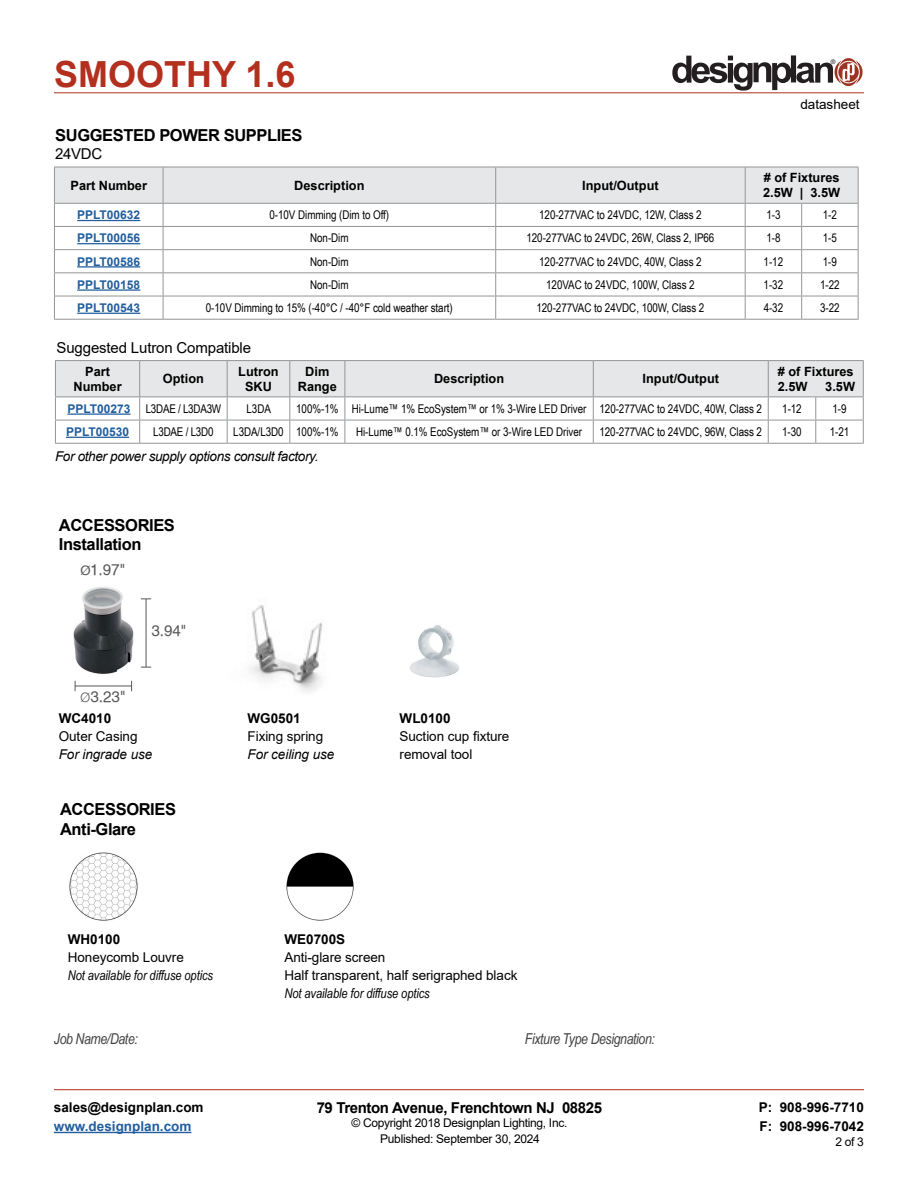
<style>
.page{position:relative;width:918px;height:1188px;background:#fff}
.page>*{position:absolute;margin:0;border:0;box-sizing:border-box;transform-origin:0 0}
.t1{font:700 36px "Arial";color:#b32f1e}
.t2{font:700 16.5px/19.8px "Arial";letter-spacing:-.025em;color:#000}
.t3{font:15.3px "Helvetica";color:#575756}
.t4{font:italic 15px "Arial Narrow";letter-spacing:-.025em;color:#414042}
.t5{font:700 15px "Arial";letter-spacing:-.025em;color:#000}
.t6{font:15px "Arial";letter-spacing:-.01em;color:#000}
.t7{font:13.5px/18px "Arial";letter-spacing:-.005em;color:#000}
.t8{font:700 13.5px/19.5px "Arial";color:#000}
.t9{font:italic 13.5px "Arial Narrow";letter-spacing:-.005em;color:#000}
.t10{font:italic 13.5px "Arial";letter-spacing:-.025em;color:#000}
.t11{font:italic 13.5px "Arial";letter-spacing:-.005em;color:#000}
.t12{font:700 13.5px "Arial";color:#215e9e}
.t13{font:700 12.75px/15px "Arial";color:#000;text-align:center}
.t14{font:12px "Arial Narrow";letter-spacing:-.005em;color:#000}
.t15{font:12px "Arial";letter-spacing:-.025em;color:#000}
.t16{font:700 12px "Arial";color:#215e9e}
.t17{font:6.3px "Helvetica";color:#231f20}
.s1{font-size:13.05px}
.s2{font-family:"Helvetica Neue";font-weight:300;font-size:13.05px}
</style>
<div class="page">
<hr style="left:54px;top:93px;width:810px;height:1px;background:#b32f1e">
<hr style="left:54px;top:1089px;width:810px;height:1px;background:#b32f1e">
<hr style="left:54px;top:1132px;width:137px;height:1px;background:#215e9e">
<svg style="left:672px;top:55px;width:191px;height:36px"></svg>
<hr style="left:54px;top:319px;width:109px;height:1px;background:#939598">
<hr style="left:163px;top:319px;width:333px;height:1px;background:#939598">
<hr style="left:496px;top:319px;width:249px;height:1px;background:#939598">
<hr style="left:745px;top:319px;width:57px;height:1px;background:#939598">
<hr style="left:802px;top:319px;width:57px;height:1px;background:#939598">
<svg style="left:54px;top:168px;width:805px;height:151px"></svg>
<hr style="left:54px;top:167px;width:109px;height:1px;background:#939598">
<hr style="left:54px;top:167px;width:1px;height:36px;background:#939598">
<hr style="left:163px;top:167px;width:333px;height:1px;background:#939598">
<hr style="left:496px;top:167px;width:249px;height:1px;background:#939598">
<hr style="left:745px;top:167px;width:57px;height:1px;background:#939598">
<hr style="left:802px;top:167px;width:57px;height:1px;background:#939598">
<hr style="left:858px;top:167px;width:1px;height:36px;background:#939598">
<hr style="left:77px;top:220px;width:63px;height:1px;background:#215e9e">
<hr style="left:77px;top:243px;width:63px;height:1px;background:#215e9e">
<hr style="left:77px;top:266px;width:63px;height:2px;background:#215e9e">
<hr style="left:77px;top:289px;width:63px;height:2px;background:#215e9e">
<hr style="left:77px;top:313px;width:63px;height:1px;background:#215e9e">
<img style="left:69px;top:852px;width:69px;height:69px">
<img style="left:286px;top:852px;width:68px;height:69px">
<img style="left:73px;top:586px;width:79px;height:100px">
<hr style="left:146px;top:599px;width:1px;height:68px;background:#575756">
<hr style="left:75px;top:686px;width:57px;height:1px;background:#575756">
<img style="left:410px;top:625px;width:49px;height:53px">
<img style="left:251px;top:605px;width:71px;height:87px">
<hr style="left:55px;top:443px;width:85px;height:1px;background:#939598">
<hr style="left:140px;top:443px;width:87px;height:1px;background:#939598">
<hr style="left:227px;top:443px;width:63px;height:1px;background:#939598">
<hr style="left:290px;top:443px;width:55px;height:1px;background:#939598">
<hr style="left:345px;top:443px;width:248px;height:1px;background:#939598">
<hr style="left:593px;top:443px;width:175px;height:1px;background:#939598">
<hr style="left:768px;top:443px;width:48px;height:1px;background:#939598">
<hr style="left:55px;top:360px;width:85px;height:1px;background:#939598">
<hr style="left:140px;top:360px;width:87px;height:1px;background:#939598">
<hr style="left:227px;top:360px;width:63px;height:1px;background:#939598">
<hr style="left:290px;top:360px;width:55px;height:1px;background:#939598">
<hr style="left:345px;top:360px;width:248px;height:1px;background:#939598">
<hr style="left:593px;top:360px;width:175px;height:1px;background:#939598">
<hr style="left:768px;top:360px;width:48px;height:1px;background:#939598">
<hr style="left:816px;top:360px;width:48px;height:1px;background:#939598">
<svg style="left:55px;top:361px;width:809px;height:82px"></svg>
<hr style="left:816px;top:443px;width:48px;height:1px;background:#939598">
<hr style="left:67px;top:413px;width:64px;height:2px;background:#215e9e">
<hr style="left:66px;top:437px;width:63px;height:1px;background:#215e9e">
<h1 class="t1" style="left:54px;top:49px;width:243px">SMOOTHY 1.6</h1>
<p class="t17" style="left:831px;top:58px;width:6px">®</p>
<p class="t7" style="left:800px;top:96px;width:61px">datasheet</p>
<h2 class="t2" style="left:55px;top:125px;width:249px">SUGGESTED POWER SUPPLIES</h2>
<p class="t6" style="left:55px;top:143px;width:48px">24VDC</p>
<p class="t13" style="left:71px;top:178px;width:78px">Part Number</p>
<p class="t13" style="left:294px;top:178px;width:72px">Description</p>
<p class="t13" style="left:582px;top:178px;width:78px">Input/Output</p>
<p class="t13" style="left:763px;top:170px;width:79px;text-align:left"># of Fixtures<br>2.5W | 3.5W</p>
<p class="t16" style="left:77px;top:207px;width:65px">PPLT00632</p>
<p class="t14" style="left:270px;top:206px;width:121px">0-10V Dimming (Dim to Off)</p>
<p class="t14" style="left:539px;top:206px;width:164px">120-277VAC to 24VDC, 12W, Class 2</p>
<p class="t14" style="left:766px;top:206px;width:16px">1-3</p>
<p class="t14" style="left:823px;top:206px;width:16px">1-2</p>
<p class="t16" style="left:77px;top:230px;width:65px">PPLT00056</p>
<p class="t14" style="left:310px;top:229px;width:40px">Non-Dim</p>
<p class="t14" style="left:527px;top:229px;width:189px">120-277VAC to 24VDC, 26W, Class 2, IP66</p>
<p class="t14" style="left:766px;top:229px;width:16px">1-8</p>
<p class="t14" style="left:823px;top:229px;width:16px">1-5</p>
<p class="t16" style="left:77px;top:253px;width:65px">PPLT00586</p>
<p class="t14" style="left:310px;top:253px;width:40px">Non-Dim</p>
<p class="t14" style="left:539px;top:253px;width:164px">120-277VAC to 24VDC, 40W, Class 2</p>
<p class="t14" style="left:764px;top:253px;width:21px">1-12</p>
<p class="t14" style="left:823px;top:253px;width:16px">1-9</p>
<p class="t16" style="left:77px;top:276px;width:65px">PPLT00158</p>
<p class="t14" style="left:310px;top:276px;width:40px">Non-Dim</p>
<p class="t14" style="left:546px;top:276px;width:150px">120VAC to 24VDC, 100W, Class 2</p>
<p class="t14" style="left:764px;top:276px;width:21px">1-32</p>
<p class="t14" style="left:820px;top:276px;width:21px">1-22</p>
<p class="t16" style="left:77px;top:299px;width:65px">PPLT00543</p>
<p class="t14" style="left:206px;top:299px;width:248px">0-10V Dimming to 15% (-40°C / -40°F cold weather start)</p>
<p class="t14" style="left:536px;top:299px;width:169px">120-277VAC to 24VDC, 100W, Class 2</p>
<p class="t14" style="left:764px;top:299px;width:21px">4-32</p>
<p class="t14" style="left:820px;top:299px;width:21px">3-22</p>
<p class="t6" style="left:57px;top:337px;width:196px">Suggested Lutron Compatible</p>
<p class="t13" style="left:73px;top:364px;width:50px">Part<br>Number</p>
<p class="t13" style="left:163px;top:372px;width:43px">Option</p>
<p class="t13" style="left:238px;top:364px;width:42px">Lutron<br>SKU</p>
<p class="t13" style="left:298px;top:364px;width:40px">Dim<br>Range</p>
<p class="t13" style="left:434px;top:372px;width:72px">Description</p>
<p class="t13" style="left:643px;top:372px;width:78px">Input/Output</p>
<p class="t13" style="left:778px;top:364px;width:77px;text-align:left"># of Fixtures<br>2.5W</p>
<p class="t13" style="left:825px;top:379px;width:31px">3.5W</p>
<p class="t16" style="left:67px;top:400px;width:65px">PPLT00273</p>
<p class="t14" style="left:146px;top:400px;width:77px">L3DAE / L3DA3W</p>
<p class="t14" style="left:247px;top:400px;width:26px">L3DA</p>
<p class="t14" style="left:296px;top:400px;width:467px">100%-1% Hi-Lume™ 1% EcoSystem™ or 1% 3-Wire LED Driver 120-277VAC to 24VDC, 40W, Class 2</p>
<p class="t14" style="left:782px;top:400px;width:21px">1-12</p>
<p class="t14" style="left:832px;top:400px;width:16px">1-9</p>
<p class="t16" style="left:66px;top:423px;width:65px">PPLT00530</p>
<p class="t14" style="left:153px;top:423px;width:62px">L3DAE / L3D0</p>
<p class="t14" style="left:233px;top:423px;width:107px">L3DA/L3D0 100%-1%</p>
<p class="t14" style="left:356px;top:423px;width:227px">Hi-Lume™ 0.1% EcoSystem™ or 3-Wire LED Driver</p>
<p class="t14" style="left:599px;top:423px;width:164px">120-277VAC to 24VDC, 96W, Class 2</p>
<p class="t14" style="left:782px;top:423px;width:21px">1-30</p>
<p class="t14" style="left:830px;top:423px;width:21px">1-21</p>
<p class="t10" style="left:55px;top:448px;width:265px">For other power supply options consult factory.</p>
<h2 class="t2" style="left:59px;top:515px;width:117px">ACCESSORIES<br>Installation</h2>
<p class="t3" style="left:80px;top:561px;width:46px"><span class="s1">Ø</span>1.97"</p>
<p class="t3" style="left:81px;top:687px;width:46px"><span class="s2">Ø</span>3.23"</p>
<p class="t3" style="left:151px;top:622px;width:37px">3.94"</p>
<p class="t8" style="left:59px;top:709px;width:54px">WC4010</p>
<p class="t7" style="left:59px;top:727px;width:80px">Outer Casing</p>
<p class="t11" style="left:59px;top:746px;width:95px">For ingrade use</p>
<h2 class="t2" style="left:60px;top:800px;width:117px">ACCESSORIES<br>Anti-Glare</h2>
<p class="t8" style="left:248px;top:709px;width:55px">WG0501</p>
<p class="t7" style="left:248px;top:727px;width:77px">Fixing spring</p>
<p class="t11" style="left:248px;top:746px;width:88px">For ceiling use</p>
<p class="t8" style="left:400px;top:709px;width:53px">WL0100</p>
<p class="t7" style="left:400px;top:727px;width:111px">Suction cup fixture removal tool</p>
<p class="t8" style="left:68px;top:930px;width:54px">WH0100</p>
<p class="t7" style="left:68px;top:949px;width:118px">Honeycomb Louvre</p>
<p class="t9" style="left:68px;top:966px;width:147px">Not available for diffuse optics</p>
<p class="t8" style="left:284px;top:930px;width:62px">WE0700S</p>
<p class="t7" style="left:284px;top:949px;width:234px">Anti-glare screen<br>Half transparent, half serigraphed black</p>
<p class="t9" style="left:284px;top:984px;width:147px">Not available for diffuse optics</p>
<p class="t4" style="left:54px;top:1028px;width:85px">Job Name/Date:</p>
<p class="t4" style="left:525px;top:1029px;width:132px">Fixture Type Designation:</p>
<p class="t8" style="left:54px;top:1097px;width:151px">sales@designplan.com</p>
<p class="t12" style="left:54px;top:1117px;width:139px">www.designplan.com</p>
<p class="t5" style="left:317px;top:1097px;width:287px">79 Trenton Avenue, Frenchtown NJ 08825</p>
<p class="t15" style="left:351px;top:1115px;width:217px">© Copyright 2018 Designplan Lighting, Inc.</p>
<p class="t8" style="left:759px;top:1097px;width:107px">P: 908-996-7710<br>F: 908-996-7042</p>
<p class="t15" style="left:380px;top:1130px;width:161px">Published: September 30, 2024</p>
<p class="t15" style="left:835px;top:1133px;width:30px">2 of 3</p>
</div>
